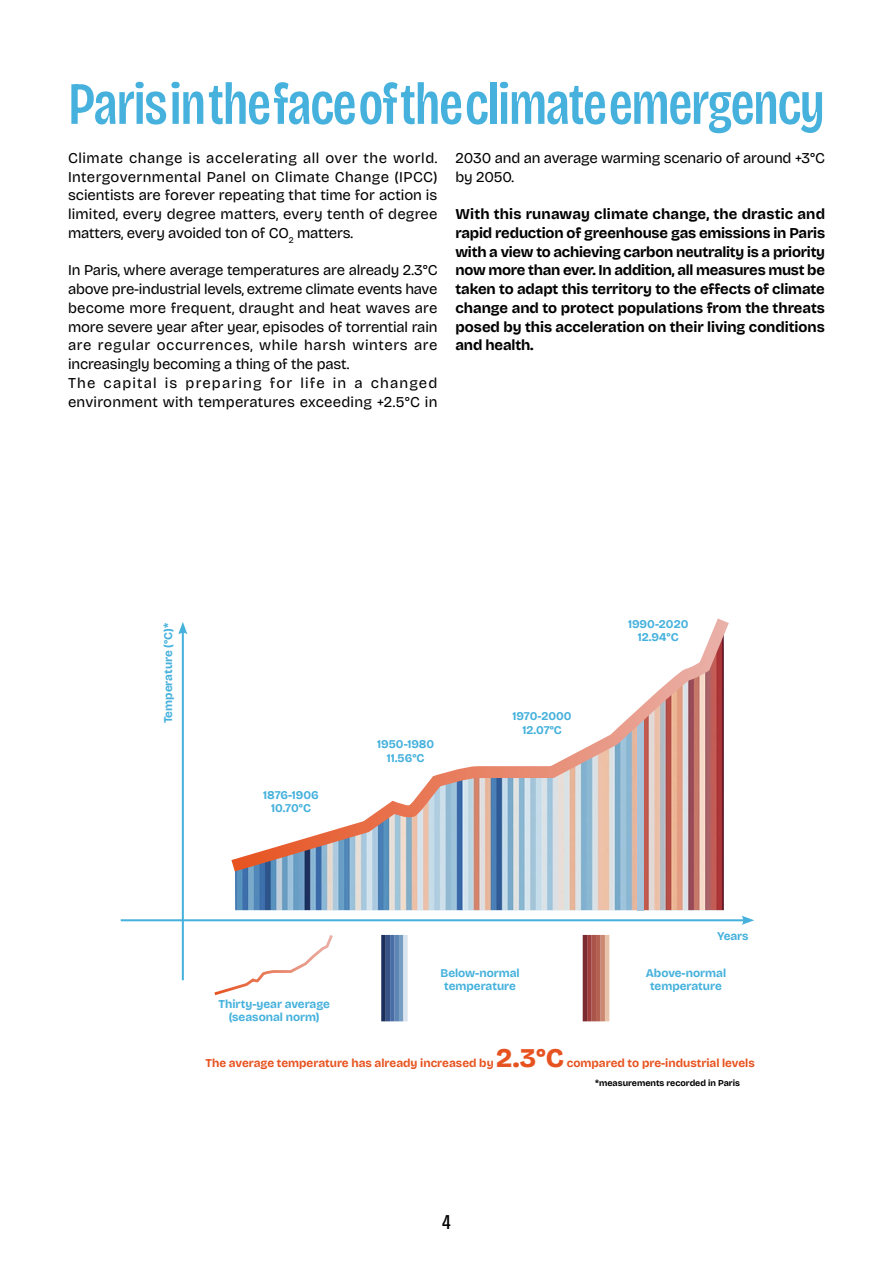
<style>
.page{position:relative;width:893px;height:1263px;background:#fff}
.page>*{position:absolute;margin:0;border:0;box-sizing:border-box;transform-origin:0 0}
.Intro_titres{font:500 60px "Bricolage Grotesque 36 pt Condensed";letter-spacing:-.025em;color:#45b1dc}
.Graphique_emphase_rouge{font:800 27px "Bricolage Grotesque 18 pt";color:#e75320}
.t1{font:21px "Bricolage Grotesque 18 pt Condensed";color:#000}
.Chapitres_corps_de_texte{font:15px/18.8px "Bricolage Grotesque 18 pt";color:#000;text-align:justify}
.Chapitres_corps_de_texte-2{font:700 15px/18.8px "Bricolage Grotesque 18 pt";letter-spacing:-.005em;color:#000;text-align:justify}
.Chapitres_corps_de_texte-3{font:15px/18.8px "Bricolage Grotesque 18 pt";letter-spacing:.02em;color:#000}
.Graphiques_légendes_centrées{font:700 11.85px/13.4px "Bricolage Grotesque 18 pt";color:#45b1dc;text-align:center}
.Graphique_emphase_rouge-2{font:700 11.85px "Bricolage Grotesque 18 pt";color:#e75320}
.Graphiques_légendes{font:700 11.85px "Bricolage Grotesque 18 pt";color:#45b1dc}
.Graphiques_droite{font:700 9px "Bricolage Grotesque 18 pt";color:#000}
</style>
<div class="page">
<img style="left:235px;top:880px;width:489px;height:30px">
<hr style="left:121px;top:919px;width:624px;height:2px;background:#45b1dc">
<svg style="left:742px;top:916px;width:12px;height:9px"></svg>
<hr style="left:182px;top:631px;width:2px;height:349px;background:#45b1dc">
<svg style="left:178px;top:622px;width:9px;height:12px"></svg>
<hr style="left:399px;top:935px;width:4px;height:86px;background:#769ec3">
<svg style="left:214px;top:935px;width:119px;height:61px"></svg>
<div style="left:403px;top:935px;width:5px;height:86px;background:#d9e4ee"></div>
<hr style="left:395px;top:935px;width:4px;height:86px;background:#5e86b5">
<div style="left:390px;top:935px;width:5px;height:86px;background:#496da7"></div>
<hr style="left:386px;top:935px;width:4px;height:86px;background:#375286">
<div style="left:381px;top:935px;width:5px;height:86px;background:#1b2f5c"></div>
<hr style="left:605px;top:935px;width:4px;height:86px;background:#e9c4ad">
<div style="left:600px;top:935px;width:5px;height:86px;background:#cc8972"></div>
<hr style="left:596px;top:935px;width:4px;height:86px;background:#b46152">
<hr style="left:592px;top:935px;width:4px;height:86px;background:#ab544a">
<div style="left:587px;top:935px;width:5px;height:86px;background:#9e3d3c"></div>
<hr style="left:583px;top:935px;width:4px;height:86px;background:#7c2a32">
<div style="left:637px;top:716px;width:7px;height:194px;background:#a6c3d9"></div>
<svg style="left:231px;top:618px;width:498px;height:262px"></svg>
<p class="Intro_titres" style="left:68px;top:60px;width:758px">Paris in the face of the climate emergency</p>
<p class="Chapitres_corps_de_texte" style="left:68px;top:148px;width:371px">Climate change is accelerating all over the world.<br>Intergovernmental Panel on Climate Change (IPCC) scientists are forever repeating that time for action is limited, every degree matters, every tenth of degree matters, every avoided ton of CO<sub>2</sub> matters.</p>
<p class="Chapitres_corps_de_texte" style="left:68px;top:260px;width:371px">In Paris, where average temperatures are already 2.3°C above pre-industrial levels, extreme climate events have become more frequent, draught and heat waves are more severe year after year, episodes of torrential rain are regular occurrences, while harsh winters are increasingly becoming a thing of the past.</p>
<p class="Chapitres_corps_de_texte-3" style="left:68px;top:373px;width:371px">The capital is preparing for life in a changed environment with temperatures exceeding +2.5°C in</p>
<p class="Chapitres_corps_de_texte" style="left:455px;top:148px;width:371px">2030 and an average warming scenario of around +3°C by 2050.</p>
<p class="Chapitres_corps_de_texte-2" style="left:455px;top:204px;width:371px">With this runaway climate change, the drastic and rapid reduction of greenhouse gas emissions in Paris with a view to achieving carbon neutrality is a priority now more than ever. In addition, all measures must be taken to adapt this territory to the effects of climate change and to protect populations from the threats posed by this acceleration on their living conditions and health.</p>
<p class="Graphiques_légendes" style="left:159px;top:723px;width:102px;rotate:-90deg">Temperature (°C)*</p>
<p class="Graphiques_légendes_centrées" style="left:263px;top:787px;width:57px">1876-1906</p>
<p class="Graphiques_légendes_centrées" style="left:271px;top:801px;width:41px">10.70°C</p>
<p class="Graphiques_légendes_centrées" style="left:377px;top:737px;width:59px">1950-1980</p>
<p class="Graphiques_légendes_centrées" style="left:387px;top:750px;width:39px">11.56°C</p>
<p class="Graphiques_légendes_centrées" style="left:513px;top:709px;width:61px">1970-2000</p>
<p class="Graphiques_légendes_centrées" style="left:522px;top:722px;width:41px">12.07°C</p>
<p class="Graphiques_légendes_centrées" style="left:628px;top:616px;width:62px">1990-2020</p>
<p class="Graphiques_légendes_centrées" style="left:638px;top:630px;width:42px">12.94°C</p>
<p class="Graphiques_légendes" style="left:717px;top:927px;width:33px">Years</p>
<p class="Graphiques_légendes_centrées" style="left:218px;top:997px;width:113px">Thirty-year average</p>
<p class="Graphiques_légendes_centrées" style="left:229px;top:1010px;width:92px">(seasonal norm)</p>
<p class="Graphiques_légendes_centrées" style="left:440px;top:966px;width:81px">Below-normal temperature</p>
<p class="Graphiques_légendes_centrées" style="left:646px;top:966px;width:82px">Above-normal temperature</p>
<p class="Graphique_emphase_rouge-2" style="left:206px;top:1054px;width:290px">The average temperature has already increased by</p>
<p class="Graphique_emphase_rouge" style="left:496px;top:1037px;width:69px">2.3°C</p>
<p class="Graphique_emphase_rouge-2" style="left:567px;top:1054px;width:189px">compared to pre-industrial levels</p>
<h3 class="t1" style="left:442px;top:1207px;width:10px">4</h3>
<p class="Graphiques_droite" style="left:595px;top:1076px;width:146px">*measurements recorded in Paris</p>
</div>
